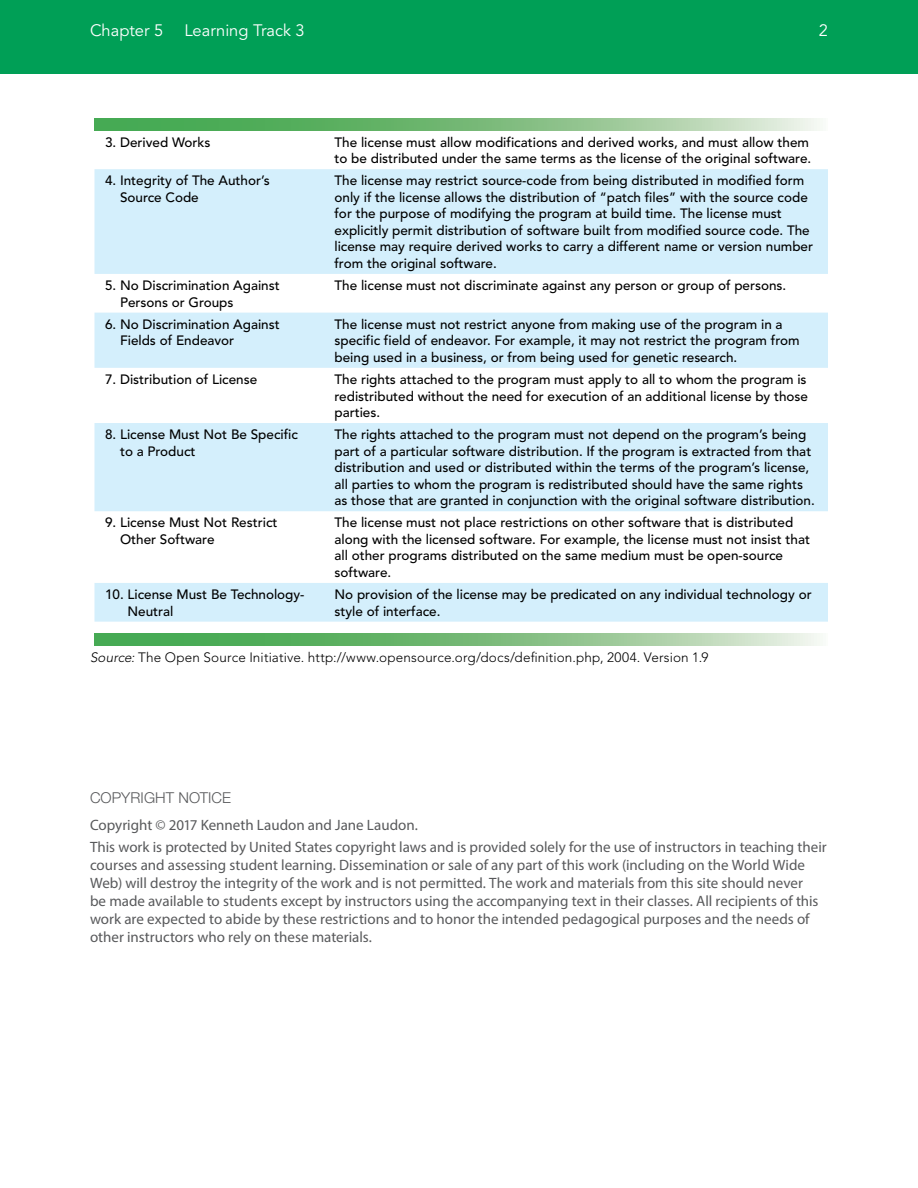
<style>
.page{position:relative;width:918px;height:1188px;background:#fff}
.page>*{position:absolute;margin:0;border:0;box-sizing:border-box;transform-origin:0 0}
.t1{font:16.5px "Avenir LT Std";color:#fff}
.t2{font:15px/18px "Myriad Pro";color:#58595b}
.t3{font:300 15px "Helvetica Neue LT Std";letter-spacing:.005em;color:#58595b}
.t4{font:500 13.5px/16.5px "Avenir LT Std";color:#000}
.t5{font:300 13.5px "Avenir LT Std";letter-spacing:.015em;color:#000}
.s1{font-style:italic}
</style>
<div class="page">
<div style="left:0;top:0;width:918px;height:74px;background:#009f56"></div>
<svg style="left:94px;top:118px;width:726px;height:12px;background:#80bf82"></svg>
<svg style="left:94px;top:169px;width:734px;height:453px;fill:#d4effc"></svg>
<svg style="left:94px;top:634px;width:726px;height:12px;background:#80bf82"></svg>
<p class="t1" style="left:90px;top:21px;width:75px">Chapter 5</p>
<p class="t1" style="left:184px;top:21px;width:122px">Learning Track 3</p>
<p class="t1" style="left:819px;top:21px;width:11px">2</p>
<p class="t4" style="left:105px;top:134px;width:107px">3. Derived Works</p>
<p class="t4" style="left:334px;top:134px;width:478px">The license must allow modifications and derived works, and must allow them to be distributed under the same terms as the license of the original software.</p>
<p class="t4" style="left:120px;top:173px;width:151px;text-indent:-15px">4. Integrity of The Author’s<br>Source Code</p>
<p class="t4" style="left:334px;top:173px;width:480px">The license may restrict source-code from being distributed in modified form only if the license allows the distribution of “patch files” with the source code for the purpose of modifying the program at build time. The license must explicitly permit distribution of software built from modified source code. The license may require derived works to carry a different name or version number from the original software.</p>
<p class="t4" style="left:120px;top:278px;width:161px;text-indent:-15px">5. No Discrimination Against<br>Persons or Groups</p>
<p class="t4" style="left:334px;top:278px;width:453px">The license must not discriminate against any person or group of persons.</p>
<p class="t4" style="left:120px;top:316px;width:161px;text-indent:-15px">6. No Discrimination Against<br>Fields of Endeavor</p>
<p class="t4" style="left:334px;top:316px;width:467px">The license must not restrict anyone from making use of the program in a specific field of endeavor. For example, it may not restrict the program from being used in a business, or from being used for genetic research.</p>
<p class="t4" style="left:105px;top:371px;width:154px">7. Distribution of License</p>
<p class="t4" style="left:334px;top:371px;width:475px;text-align:justify">The rights attached to the program must apply to all to whom the program is redistributed without the need for execution of an additional license by those parties.</p>
<p class="t4" style="left:120px;top:427px;width:180px;text-indent:-15px">8. License Must Not Be Specific to a Product</p>
<p class="t4" style="left:334px;top:427px;width:482px">The rights attached to the program must not depend on the program’s being part of a particular software distribution. If the program is extracted from that distribution and used or distributed within the terms of the program’s license, all parties to whom the program is redistributed should have the same rights as those that are granted in conjunction with the original software distribution.</p>
<p class="t4" style="left:120px;top:515px;width:159px;text-indent:-15px">9. License Must Not Restrict<br>Other Software</p>
<p class="t4" style="left:334px;top:515px;width:477px">The license must not place restrictions on other software that is distributed along with the licensed software. For example, the license must not insist that all other programs distributed on the same medium must be open-source software.</p>
<p class="t4" style="left:128px;top:587px;width:179px;text-indent:-23px">10. License Must Be Technology-<br>Neutral</p>
<p class="t4" style="left:334px;top:587px;width:479px">No provision of the license may be predicated on any individual technology or style of interface.</p>
<p class="t5" style="left:90px;top:649px;width:620px"><span class="s1">Source:</span> The Open Source Initiative. http://www.opensource.org/docs/definition.php, 2004. Version 1.9</p>
<p class="t3" style="left:90px;top:788px;width:143px">COPYRIGHT NOTICE</p>
<p class="t2" style="left:90px;top:813px;width:738px;line-height:22.5px">Copyright © 2017 Kenneth Laudon and Jane Laudon.<br>This work is protected by United States copyright laws and is provided solely for the use of instructors in teaching their</p>
<p class="t2" style="left:90px;top:856px;width:730px">courses and assessing student learning. Dissemination or sale of any part of this work (including on the World Wide Web) will destroy the integrity of the work and is not permitted. The work and materials from this site should never be made available to students except by instructors using the accompanying text in their classes. All recipients of this work are expected to abide by these restrictions and to honor the intended pedagogical purposes and the needs of other instructors who rely on these materials.</p>
</div>
